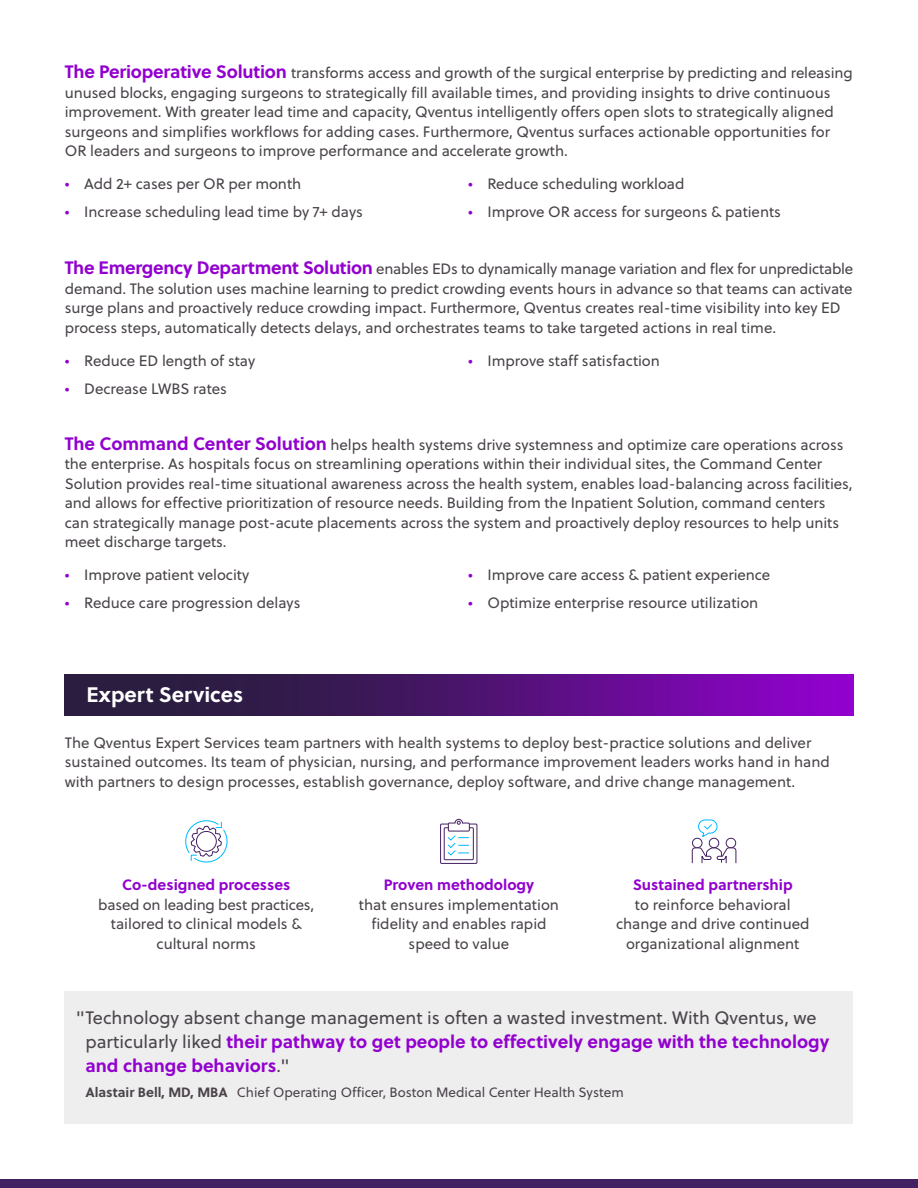
<style>
.page{position:relative;width:918px;height:1188px;background:#fff}
.page>*{position:absolute;margin:0;border:0;box-sizing:border-box;transform-origin:0 0}
.body-gray{font:700 21px "Soleil";color:#fff}
.quote_body{font:18px/24px "Soleil";color:#4a444a}
.body{font:15px/19.5px "Soleil";letter-spacing:-.005em;color:#4a444a}
.body-icons{font:15px/19.5px "Soleil";color:#4a444a;text-align:center}
.body_intro{font:13.5px "Soleil";color:#4a444a}
.s1{font-weight:700;font-size:18px;color:#9201cf}
.s2{color:#9201cf}
.s3{font-weight:700;color:#9201cf}
.s4{font-weight:700}
</style>
<div class="page">
<div style="left:0;top:1179px;width:918px;height:9px;background:#432061"></div>
<svg style="left:185px;top:820px;width:43px;height:43px"></svg>
<div style="left:440px;top:824px;width:37px;height:40px;border:1px solid #432061"></div>
<div style="left:444px;top:827px;width:30px;height:33px;border:1px solid #432061"></div>
<svg style="left:447px;top:819px;width:23px;height:37px"></svg>
<svg style="left:698px;top:819px;width:20px;height:19px"></svg>
<div style="left:709px;top:838px;width:10px;height:10px;border:1px solid #432061;border-radius:50%"></div>
<div style="left:692px;top:838px;width:10px;height:10px;border:1px solid #432061;border-radius:50%"></div>
<div style="left:726px;top:838px;width:10px;height:10px;border:1px solid #432061;border-radius:50%"></div>
<svg style="left:691px;top:847px;width:46px;height:17px"></svg>
<div style="left:65px;top:991px;width:788px;height:132px;background:#efeeef"></div>
<img style="left:65px;top:674px;width:788px;height:42px">
<p class="body" style="left:65px;top:63px;width:790px"><span class="s1">The Perioperative Solution</span> transforms access and growth of the surgical enterprise by predicting and releasing unused blocks, engaging surgeons to strategically fill available times, and providing insights to drive continuous improvement. With greater lead time and capacity, Qventus intelligently offers open slots to strategically aligned surgeons and simplifies workflows for adding cases. Furthermore, Qventus surfaces actionable opportunities for OR leaders and surgeons to improve performance and accelerate growth.</p>
<p class="body" style="left:65px;top:174px;width:238px"><span class="s2">•</span> Add 2+ cases per OR per month</p>
<p class="body" style="left:65px;top:202px;width:300px"><span class="s2">•</span> Increase scheduling lead time by 7+ days</p>
<p class="body" style="left:468px;top:174px;width:218px"><span class="s2">•</span> Reduce scheduling workload</p>
<p class="body" style="left:468px;top:202px;width:314px"><span class="s2">•</span> Improve OR access for surgeons &amp; patients</p>
<p class="body" style="left:65px;top:259px;width:790px"><span class="s1">The Emergency Department Solution</span> enables EDs to dynamically manage variation and flex for unpredictable demand. The solution uses machine learning to predict crowding events hours in advance so that teams can activate surge plans and proactively reduce crowding impact. Furthermore, Qventus creates real-time visibility into key ED process steps, automatically detects delays, and orchestrates teams to take targeted actions in real time.</p>
<p class="body" style="left:65px;top:350px;width:192px"><span class="s2">•</span> Reduce ED length of stay</p>
<p class="body" style="left:65px;top:378px;width:164px"><span class="s2">•</span> Decrease LWBS rates</p>
<p class="body" style="left:468px;top:350px;width:193px"><span class="s2">•</span> Improve staff satisfaction</p>
<p class="body" style="left:65px;top:434px;width:789px"><span class="s1">The Command Center Solution</span> helps health systems drive systemness and optimize care operations across the enterprise. As hospitals focus on streamlining operations within their individual sites, the Command Center Solution provides real-time situational awareness across the health system, enables load-balancing across facilities, and allows for effective prioritization of resource needs. Building from the Inpatient Solution, command centers can strategically manage post-acute placements across the system and proactively deploy resources to help units meet discharge targets.</p>
<p class="body" style="left:65px;top:565px;width:186px"><span class="s2">•</span> Improve patient velocity</p>
<p class="body" style="left:65px;top:593px;width:237px"><span class="s2">•</span> Reduce care progression delays</p>
<p class="body-gray" style="left:86px;top:678px;width:158px">Expert Services</p>
<p class="body" style="left:468px;top:565px;width:304px"><span class="s2">•</span> Improve care access &amp; patient experience</p>
<p class="body" style="left:468px;top:593px;width:292px"><span class="s2">•</span> Optimize enterprise resource utilization</p>
<p class="body" style="left:65px;top:732px;width:767px">The Qventus Expert Services team partners with health systems to deploy best-practice solutions and deliver sustained outcomes. Its team of physician, nursing, and performance improvement leaders works hand in hand with partners to design processes, establish governance, deploy software, and drive change management.</p>
<p class="body" style="left:98px;top:875px;width:217px;text-align:center"><span class="s3">Co-designed processes<br></span>based on leading best practices, tailored to clinical models &amp; cultural norms</p>
<p class="body-icons" style="left:359px;top:875px;width:202px"><span class="s3">Proven methodology<br></span>that ensures implementation fidelity and enables rapid speed to value</p>
<p class="body-icons" style="left:616px;top:875px;width:195px"><span class="s3">Sustained partnership<br></span>to reinforce behavioral change and drive continued organizational alignment</p>
<p class="quote_body" style="left:86px;top:1005px;width:745px;text-indent:-9px">"Technology absent change management is often a wasted investment. With Qventus, we particularly liked <span class="s3">their pathway to get people to effectively engage with the technology and change behaviors</span>."</p>
<p class="body_intro" style="left:85px;top:1082px;width:540px"><span class="s4">Alastair Bell, MD, MBA</span> Chief Operating Officer, Boston Medical Center Health System</p>
</div>
